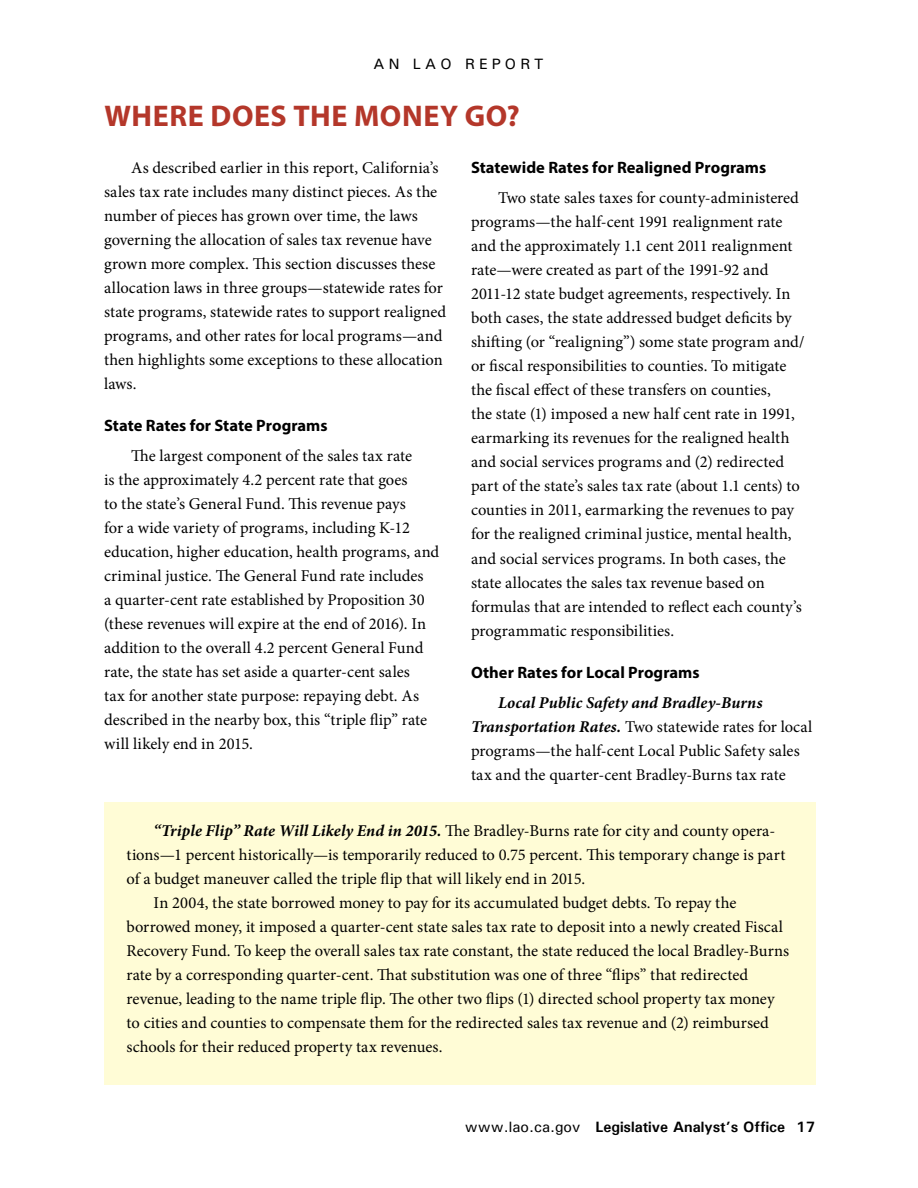
<style>
.page{position:relative;width:918px;height:1188px;background:#fff}
.page>*{position:absolute;margin:0;border:0;box-sizing:border-box;transform-origin:0 0}
.t1{font:700 30px "Myriad Pro";letter-spacing:.02em;color:#b4372a}
.t2{font:16.5px/24px "Minion Pro";color:#000}
.t3{font:700 16.5px "Myriad Pro";color:#000}
.t4{font:700 15px "Univers";color:#000}
.t5{font:500 15px "Univers";letter-spacing:.28em;color:#000}
.s1{font-weight:700;font-style:italic}
.s2{font-weight:500}
</style>
<div class="page">
<div style="left:104px;top:802px;width:711px;height:283px;background:#fffcd6"></div>
<p class="t5" style="left:373px;top:55px;width:172px">AN LAO REPORT</p>
<h1 class="t1" style="left:104px;top:96px;width:417px">WHERE DOES THE MONEY GO?</h1>
<p class="t2" style="left:104px;top:156px;width:344px;text-indent:27px">As described earlier in this report, California’s sales tax rate includes many distinct pieces. As the number of pieces has grown over time, the laws governing the allocation of sales tax revenue have grown more complex. This section discusses these allocation laws in three groups—statewide rates for state programs, statewide rates to support realigned programs, and other rates for local programs—and then highlights some exceptions to these allocation laws.</p>
<p class="t3" style="left:104px;top:415px;width:225px">State Rates for State Programs</p>
<p class="t2" style="left:104px;top:444px;width:337px;text-indent:27px">The largest component of the sales tax rate<br>is the approximately 4.2 percent rate that goes<br>to the state’s General Fund. This revenue pays<br>for a wide variety of programs, including K-12 education, higher education, health programs, and criminal justice. The General Fund rate includes<br>a quarter-cent rate established by Proposition 30 (these revenues will expire at the end of 2016). In addition to the overall 4.2 percent General Fund rate, the state has set aside a quarter-cent sales<br>tax for another state purpose: repaying debt. As described in the nearby box, this “triple flip” rate will likely end in 2015.</p>
<p class="t3" style="left:471px;top:157px;width:297px">Statewide Rates for Realigned Programs</p>
<p class="t2" style="left:471px;top:186px;width:335px;text-indent:27px">Two state sales taxes for county-administered programs—the half-cent 1991 realignment rate and the approximately 1.1 cent 2011 realignment rate—were created as part of the 1991-92 and 2011-12 state budget agreements, respectively. In both cases, the state addressed budget deficits by shifting (or “realigning”) some state program and/ or fiscal responsibilities to counties. To mitigate the fiscal effect of these transfers on counties,<br>the state (1) imposed a new half cent rate in 1991, earmarking its revenues for the realigned health and social services programs and (2) redirected part of the state’s sales tax rate (about 1.1 cents) to counties in 2011, earmarking the revenues to pay for the realigned criminal justice, mental health, and social services programs. In both cases, the state allocates the sales tax revenue based on formulas that are intended to reflect each county’s programmatic responsibilities.</p>
<p class="t3" style="left:471px;top:661px;width:230px">Other Rates for Local Programs</p>
<p class="t2" style="left:471px;top:690px;width:343px;text-indent:27px"><span class="s1">Local Public Safety and Bradley-Burns Transportation Rates.</span> Two statewide rates for local programs—the half-cent Local Public Safety sales tax and the quarter-cent Bradley-Burns tax rate</p>
<p class="t2" style="left:154px;top:819px;width:623px"><span class="s1">“Triple Flip” Rate Will Likely End in 2015.</span> The Bradley-Burns rate for city and county opera-</p>
<p class="t2" style="left:127px;top:843px;width:660px">tions—1 percent historically—is temporarily reduced to 0.75 percent. This temporary change is part</p>
<p class="t2" style="left:127px;top:867px;width:460px">of a budget maneuver called the triple flip that will likely end in 2015.</p>
<p class="t2" style="left:154px;top:891px;width:584px">In 2004, the state borrowed money to pay for its accumulated budget debts. To repay the</p>
<p class="t2" style="left:127px;top:915px;width:658px">borrowed money, it imposed a quarter-cent state sales tax rate to deposit into a newly created Fiscal</p>
<p class="t2" style="left:127px;top:939px;width:664px">Recovery Fund. To keep the overall sales tax rate constant, the state reduced the local Bradley-Burns</p>
<p class="t2" style="left:127px;top:963px;width:623px">rate by a corresponding quarter-cent. That substitution was one of three “flips” that redirected</p>
<p class="t2" style="left:127px;top:987px;width:650px">revenue, leading to the name triple flip. The other two flips (1) directed school property tax money</p>
<p class="t2" style="left:127px;top:1011px;width:644px">to cities and counties to compensate them for the redirected sales tax revenue and (2) reimbursed</p>
<p class="t2" style="left:127px;top:1035px;width:317px">schools for their reduced property tax revenues.</p>
<p class="t4" style="left:465px;top:1118px;width:352px"><span class="s2">www.lao.ca.gov</span> Legislative Analyst’s Office 17</p>
</div>
